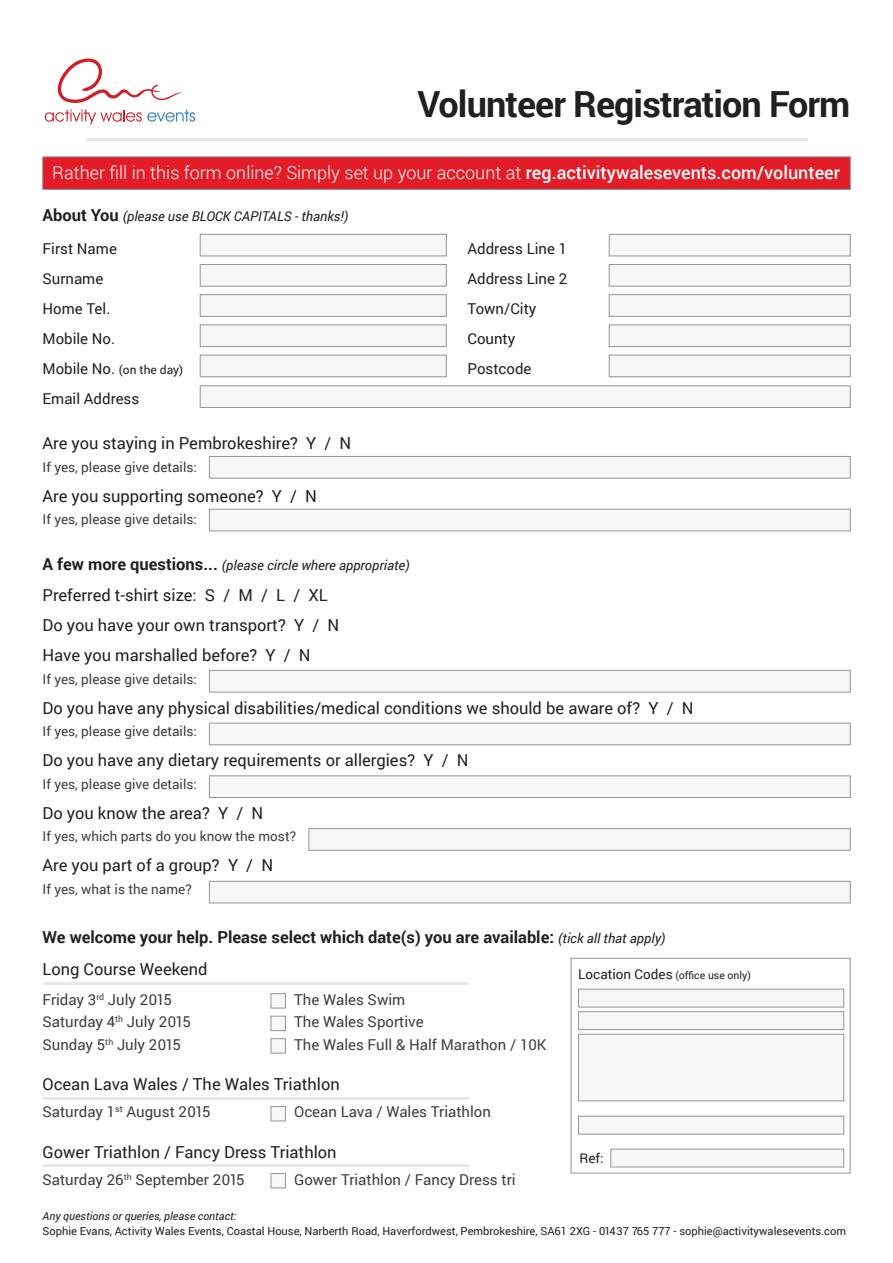
<style>
.page{position:relative;width:893px;height:1263px;background:#fff}
.page>*{position:absolute;margin:0;border:0;box-sizing:border-box;transform-origin:0 0}
.t1{font:700 36px "Roboto";letter-spacing:-.025em;color:#231f20}
.t2{font:300 18px "Roboto";color:#fff}
.t3{font:16.5px "Roboto";color:#231f20}
.t4{font:700 16.5px "Roboto";color:#231f20}
.t5{font:15px "Roboto";color:#3e3e3f}
.t6{font:15px "Roboto";color:#231f20}
.t7{font:13.5px "Roboto";color:#3e3e3f}
.t8{font:italic 13.5px "Roboto";color:#231f20}
.t9{font:13.5px "Roboto";color:#231f20}
.t10{font:12px "Roboto";color:#231f20}
.t11{font:11.1px "Roboto";color:#231f20}
.t12{font:italic 11.1px "Roboto";color:#231f20}
.t13{font:10.5px "Roboto";color:#231f20}
.s1{font-weight:500}
.s2{font-weight:700;font-style:normal;font-size:16.5px}
.s3{font-size:15px}
.s4{font-weight:400;font-style:italic;font-size:13.5px}
.s5{font-size:13.5px}
</style>
<div class="page">
<svg style="left:58px;top:58px;width:124px;height:45px"></svg>
<svg style="left:45px;top:110px;width:150px;height:14px"></svg>
<div style="left:271px;top:993px;width:15px;height:15px;background:#f7f7f8;border:1px solid #939598"></div>
<div style="left:578px;top:989px;width:266px;height:18px;background:#f7f7f8;border:1px solid #939598"></div>
<div style="left:611px;top:1149px;width:233px;height:18px;background:#f7f7f8;border:1px solid #939598"></div>
<div style="left:578px;top:1011px;width:266px;height:19px;background:#f7f7f8;border:1px solid #939598"></div>
<div style="left:578px;top:1034px;width:266px;height:67px;background:#f7f7f8;border:1px solid #939598"></div>
<div style="left:578px;top:1116px;width:266px;height:18px;background:#f7f7f8;border:1px solid #939598"></div>
<div style="left:271px;top:1016px;width:15px;height:15px;background:#f7f7f8;border:1px solid #939598"></div>
<div style="left:271px;top:1038px;width:15px;height:15px;background:#f7f7f8;border:1px solid #939598"></div>
<div style="left:271px;top:1106px;width:15px;height:15px;background:#f7f7f8;border:1px solid #939598"></div>
<hr style="left:86px;top:139px;width:721px;height:2px;background:#e6e7e9">
<hr style="left:43px;top:982px;width:425px;height:2px;background:#e6e7e9">
<hr style="left:43px;top:1097px;width:425px;height:2px;background:#e6e7e9">
<div style="left:200px;top:234px;width:246px;height:22px;background:#f7f7f8;border:1px solid #939598"></div>
<div style="left:209px;top:456px;width:641px;height:22px;background:#f7f7f8;border:1px solid #939598"></div>
<div style="left:209px;top:509px;width:641px;height:22px;background:#f7f7f8;border:1px solid #939598"></div>
<div style="left:209px;top:670px;width:641px;height:22px;background:#f7f7f8;border:1px solid #939598"></div>
<div style="left:209px;top:723px;width:641px;height:22px;background:#f7f7f8;border:1px solid #939598"></div>
<div style="left:209px;top:776px;width:641px;height:22px;background:#f7f7f8;border:1px solid #939598"></div>
<div style="left:309px;top:828px;width:541px;height:22px;background:#f7f7f8;border:1px solid #939598"></div>
<div style="left:209px;top:881px;width:641px;height:22px;background:#f7f7f8;border:1px solid #939598"></div>
<div style="left:609px;top:234px;width:241px;height:22px;background:#f7f7f8;border:1px solid #939598"></div>
<div style="left:200px;top:264px;width:246px;height:22px;background:#f7f7f8;border:1px solid #939598"></div>
<div style="left:609px;top:264px;width:241px;height:22px;background:#f7f7f8;border:1px solid #939598"></div>
<div style="left:200px;top:294px;width:246px;height:23px;background:#f7f7f8;border:1px solid #939598"></div>
<div style="left:609px;top:294px;width:241px;height:23px;background:#f7f7f8;border:1px solid #939598"></div>
<div style="left:200px;top:325px;width:246px;height:22px;background:#f7f7f8;border:1px solid #939598"></div>
<div style="left:609px;top:325px;width:241px;height:22px;background:#f7f7f8;border:1px solid #939598"></div>
<div style="left:200px;top:355px;width:246px;height:22px;background:#f7f7f8;border:1px solid #939598"></div>
<div style="left:609px;top:355px;width:241px;height:22px;background:#f7f7f8;border:1px solid #939598"></div>
<div style="left:200px;top:386px;width:650px;height:22px;background:#f7f7f8;border:1px solid #939598"></div>
<div style="left:571px;top:958px;width:279px;height:215px;border:1px solid #939598"></div>
<div style="left:43px;top:157px;width:807px;height:33px;background:#e31d28;border:1px solid #939598"></div>
<div style="left:271px;top:1173px;width:15px;height:15px;background:#f7f7f8;border:1px solid #939598"></div>
<hr style="left:43px;top:1164px;width:425px;height:2px;background:#e6e7e9">
<p class="t1" style="left:417px;top:79px;width:434px">Volunteer Registration Form</p>
<p class="t2" style="left:52px;top:160px;width:789px">Rather fill in this form online? Simply set up your account at <span class="s1">reg.activitywalesevents.com/volunteer</span></p>
<p class="t8" style="left:43px;top:207px;width:307px"><span class="s2">About You</span> (please use BLOCK CAPITALS - thanks!)</p>
<p class="t6" style="left:43px;top:238px;width:76px">First Name</p>
<p class="t6" style="left:43px;top:268px;width:62px">Surname</p>
<p class="t6" style="left:43px;top:298px;width:69px">Home Tel.</p>
<p class="t6" style="left:43px;top:328px;width:74px">Mobile No.</p>
<p class="t10" style="left:43px;top:361px;width:142px"><span class="s3">Mobile No.</span> (on the day)</p>
<p class="t6" style="left:43px;top:388px;width:98px">Email Address</p>
<p class="t3" style="left:43px;top:432px;width:310px">Are you staying in Pembrokeshire? Y / N</p>
<p class="t7" style="left:43px;top:457px;width:156px">If yes, please give details:</p>
<p class="t3" style="left:43px;top:484px;width:276px">Are you supporting someone? Y / N</p>
<p class="t7" style="left:43px;top:510px;width:156px">If yes, please give details:</p>
<p class="t8" style="left:43px;top:555px;width:369px"><span class="s2">A few more questions...</span> (please circle where appropriate)</p>
<p class="t6" style="left:468px;top:238px;width:101px">Address Line 1</p>
<p class="t6" style="left:468px;top:268px;width:101px">Address Line 2</p>
<p class="t6" style="left:468px;top:298px;width:70px">Town/City</p>
<p class="t6" style="left:468px;top:328px;width:49px">County</p>
<p class="t6" style="left:468px;top:358px;width:66px">Postcode</p>
<p class="t3" style="left:43px;top:584px;width:287px">Preferred t-shirt size: S / M / L / XL</p>
<p class="t3" style="left:43px;top:614px;width:298px">Do you have your own transport? Y / N</p>
<p class="t3" style="left:43px;top:644px;width:270px">Have you marshalled before? Y / N</p>
<p class="t7" style="left:43px;top:670px;width:156px">If yes, please give details:</p>
<p class="t3" style="left:43px;top:696px;width:652px">Do you have any physical disabilities/medical conditions we should be aware of? Y / N</p>
<p class="t7" style="left:43px;top:722px;width:156px">If yes, please give details:</p>
<p class="t3" style="left:43px;top:749px;width:427px">Do you have any dietary requirements or allergies? Y / N</p>
<p class="t7" style="left:43px;top:775px;width:156px">If yes, please give details:</p>
<p class="t3" style="left:43px;top:801px;width:222px">Do you know the area? Y / N</p>
<p class="t7" style="left:43px;top:827px;width:255px">If yes, which parts do you know the most?</p>
<p class="t3" style="left:43px;top:854px;width:232px">Are you part of a group? Y / N</p>
<p class="t7" style="left:43px;top:880px;width:151px">If yes, what is the name?</p>
<p class="t4" style="left:43px;top:926px;width:624px">We welcome your help. Please select which date(s) you are available: <span class="s4">(tick all that apply)</span></p>
<p class="t3" style="left:43px;top:957px;width:167px">Long Course Weekend</p>
<p class="t5" style="left:43px;top:989px;width:131px">Friday 3<sup>rd</sup> July 2015</p>
<p class="t5" style="left:43px;top:1011px;width:150px">Saturday 4<sup>th</sup> July 2015</p>
<p class="t5" style="left:43px;top:1034px;width:140px">Sunday 5<sup>th</sup> July 2015</p>
<p class="t3" style="left:43px;top:1073px;width:299px">Ocean Lava Wales / The Wales Triathlon</p>
<p class="t5" style="left:43px;top:1101px;width:170px">Saturday 1<sup>st</sup> August 2015</p>
<p class="t3" style="left:43px;top:1140px;width:296px">Gower Triathlon / Fancy Dress Triathlon</p>
<p class="t5" style="left:43px;top:1169px;width:204px">Saturday 26<sup>th</sup> September 2015</p>
<p class="t5" style="left:294px;top:989px;width:113px">The Wales Swim</p>
<p class="t5" style="left:294px;top:1011px;width:131px">The Wales Sportive</p>
<p class="t5" style="left:294px;top:1034px;width:254px">The Wales Full &amp; Half Marathon / 10K</p>
<p class="t5" style="left:294px;top:1101px;width:198px">Ocean Lava / Wales Triathlon</p>
<p class="t5" style="left:294px;top:1169px;width:223px">Gower Triathlon / Fancy Dress tri</p>
<p class="t13" style="left:578px;top:968px;width:174px"><span class="s5">Location Codes</span> (office use only)</p>
<p class="t9" style="left:579px;top:1148px;width:26px">Ref:</p>
<p class="t12" style="left:43px;top:1208px;width:196px">Any questions or queries, please contact:</p>
<p class="t11" style="left:43px;top:1223px;width:805px">Sophie Evans, Activity Wales Events, Coastal House, Narberth Road, Haverfordwest, Pembrokeshire, SA61 2XG - 01437 765 777 - sophie@activitywalesevents.com</p>
</div>
